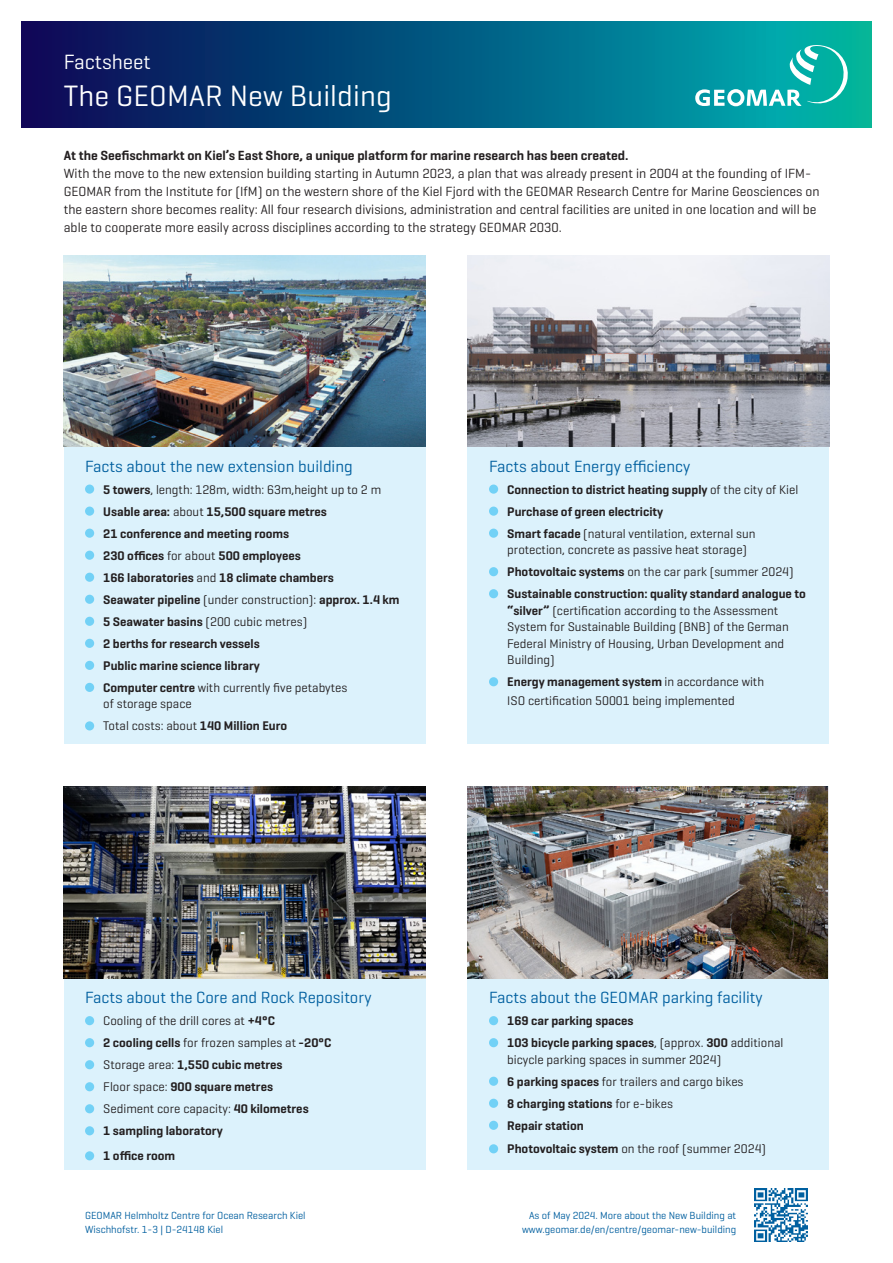
<style>
.page{position:relative;width:893px;height:1263px;background:#fff}
.page>*{position:absolute;margin:0;border:0;box-sizing:border-box;transform-origin:0 0}
.poster_subhead{font:30px "Geogrotesque";letter-spacing:.005em;color:#fff}
.poster_subhead-2{font:21px "Geogrotesque";color:#fff}
.t1{font:16.5px "Geogrotesque";color:#005f9f}
.t2{font:13.5px/18px "Geogrotesque";color:#231f20}
.t3{font:600 13.5px "Geogrotesque";color:#231f20}
.t4{font:12.75px/16.5px "Geogrotesque";color:#231f20}
.t5{font:600 12.75px "Geogrotesque";color:#231f20}
.t6{font:10.5px "Geogrotesque";color:#005f9f}
.s1{font-weight:600}
.s2{font-weight:400}
</style>
<div class="page">
<div style="left:64px;top:446px;width:361px;height:298px;background:#dcf2fc"></div>
<div style="left:468px;top:446px;width:361px;height:298px;background:#dcf2fc"></div>
<div style="left:64px;top:977px;width:361px;height:192px;background:#dcf2fc"></div>
<div style="left:468px;top:977px;width:361px;height:192px;background:#dcf2fc"></div>
<div style="left:489px;top:484px;width:9px;height:10px;background:#72d1f6;border-radius:50%"></div>
<div style="left:489px;top:507px;width:9px;height:9px;background:#72d1f6;border-radius:50%"></div>
<div style="left:489px;top:529px;width:9px;height:9px;background:#72d1f6;border-radius:50%"></div>
<div style="left:489px;top:567px;width:9px;height:9px;background:#72d1f6;border-radius:50%"></div>
<div style="left:489px;top:589px;width:9px;height:9px;background:#72d1f6;border-radius:50%"></div>
<div style="left:489px;top:677px;width:9px;height:9px;background:#72d1f6;border-radius:50%"></div>
<img style="left:64px;top:787px;width:361px;height:191px">
<img style="left:468px;top:787px;width:360px;height:191px">
<img style="left:64px;top:255px;width:361px;height:191px">
<img style="left:468px;top:255px;width:361px;height:191px">
<svg style="left:21px;top:21px;width:851px;height:107px;background:#03547d"></svg>
<svg style="left:695px;top:43px;width:156px;height:64px;background:#27b3b3"></svg>
<div style="left:85px;top:484px;width:9px;height:10px;background:#72d1f6;border-radius:50%"></div>
<div style="left:85px;top:507px;width:9px;height:9px;background:#72d1f6;border-radius:50%"></div>
<div style="left:85px;top:529px;width:9px;height:9px;background:#72d1f6;border-radius:50%"></div>
<div style="left:85px;top:551px;width:9px;height:9px;background:#72d1f6;border-radius:50%"></div>
<div style="left:85px;top:573px;width:9px;height:9px;background:#72d1f6;border-radius:50%"></div>
<div style="left:85px;top:595px;width:9px;height:9px;background:#72d1f6;border-radius:50%"></div>
<div style="left:85px;top:617px;width:9px;height:9px;background:#72d1f6;border-radius:50%"></div>
<div style="left:85px;top:639px;width:9px;height:9px;background:#72d1f6;border-radius:50%"></div>
<div style="left:85px;top:661px;width:9px;height:9px;background:#72d1f6;border-radius:50%"></div>
<div style="left:85px;top:683px;width:9px;height:9px;background:#72d1f6;border-radius:50%"></div>
<div style="left:85px;top:721px;width:9px;height:9px;background:#72d1f6;border-radius:50%"></div>
<div style="left:85px;top:1016px;width:9px;height:9px;background:#72d1f6;border-radius:50%"></div>
<div style="left:85px;top:1038px;width:9px;height:9px;background:#72d1f6;border-radius:50%"></div>
<div style="left:85px;top:1060px;width:9px;height:9px;background:#72d1f6;border-radius:50%"></div>
<div style="left:85px;top:1082px;width:9px;height:9px;background:#72d1f6;border-radius:50%"></div>
<div style="left:85px;top:1104px;width:9px;height:9px;background:#72d1f6;border-radius:50%"></div>
<div style="left:85px;top:1126px;width:9px;height:9px;background:#72d1f6;border-radius:50%"></div>
<div style="left:85px;top:1151px;width:9px;height:9px;background:#72d1f6;border-radius:50%"></div>
<div style="left:489px;top:1016px;width:9px;height:9px;background:#72d1f6;border-radius:50%"></div>
<div style="left:489px;top:1038px;width:9px;height:9px;background:#72d1f6;border-radius:50%"></div>
<div style="left:489px;top:1077px;width:9px;height:9px;background:#72d1f6;border-radius:50%"></div>
<div style="left:489px;top:1099px;width:9px;height:9px;background:#72d1f6;border-radius:50%"></div>
<div style="left:489px;top:1121px;width:9px;height:9px;background:#72d1f6;border-radius:50%"></div>
<div style="left:489px;top:1144px;width:9px;height:9px;background:#72d1f6;border-radius:50%"></div>
<img style="left:755px;top:1188px;width:53px;height:54px">
<p class="poster_subhead-2" style="left:64px;top:49px;width:89px">Factsheet</p>
<p class="poster_subhead" style="left:64px;top:77px;width:330px">The GEOMAR New Building</p>
<p class="t3" style="left:64px;top:147px;width:566px">At the Seefischmarkt on Kiel’s East Shore, a unique platform for marine research has been created.</p>
<p class="t2" style="left:64px;top:164px;width:757px">With the move to the new extension building starting in Autumn 2023, a plan that was already present in 2004 at the founding of IFM-GEOMAR from the Institute for (IfM) on the western shore of the Kiel Fjord with the GEOMAR Research Centre for Marine Geosciences on the eastern shore becomes reality: All four research divisions, administration and central facilities are united in one location and will be able to cooperate more easily across disciplines according to the strategy GEOMAR 2030.</p>
<p class="t1" style="left:85px;top:456px;width:269px">Facts about the new extension building</p>
<p class="t4" style="left:103px;top:481px;width:279px"><span class="s1">5 towers</span>, length: 128m, width: 63m,height up to 2 m</p>
<p class="t5" style="left:103px;top:503px;width:225px">Usable area: <span class="s2">about</span> 15,500 square metres</p>
<p class="t5" style="left:103px;top:525px;width:187px">21 conference and meeting rooms</p>
<p class="t5" style="left:103px;top:547px;width:199px">230 offices <span class="s2">for about</span> 500 employees</p>
<p class="t5" style="left:103px;top:569px;width:232px">166 laboratories <span class="s2">and</span> 18 climate chambers</p>
<p class="t5" style="left:103px;top:591px;width:298px">Seawater pipeline <span class="s2">(under construction):</span> approx. 1.4 km</p>
<p class="t4" style="left:103px;top:613px;width:206px"><span class="s1">5 Seawater basins</span> (200 cubic metres)</p>
<p class="t5" style="left:103px;top:636px;width:158px">2 berths for research vessels</p>
<p class="t5" style="left:103px;top:658px;width:158px">Public marine science library</p>
<p class="t4" style="left:103px;top:679px;width:246px"><span class="s1">Computer centre</span> with currently five petabytes of storage space</p>
<p class="t4" style="left:103px;top:717px;width:185px">Total costs: about <span class="s1">140 Million Euro</span></p>
<p class="t1" style="left:489px;top:456px;width:203px">Facts about Energy efficiency</p>
<p class="t5" style="left:507px;top:481px;width:292px">Connection to district heating supply <span class="s2">of the city of Kiel</span></p>
<p class="t5" style="left:507px;top:503px;width:158px">Purchase of green electricity</p>
<p class="t4" style="left:507px;top:525px;width:250px"><span class="s1">Smart facade</span> (natural ventilation, external sun protection, concrete as passive heat storage)</p>
<p class="t4" style="left:507px;top:563px;width:288px"><span class="s1">Photovoltaic systems</span> on the car park (summer 2024)</p>
<p class="t4" style="left:507px;top:585px;width:300px"><span class="s1">Sustainable construction: quality standard analogue to “silver”</span> (certification according to the Assessment System for Sustainable Building (BNB) of the German Federal Ministry of Housing, Urban Development and Building)</p>
<p class="t4" style="left:507px;top:672px;width:258px;line-height:18.9px"><span class="s1">Energy management system</span> in accordance with<br>ISO certification 50001 being implemented</p>
<p class="t1" style="left:85px;top:987px;width:288px">Facts about the Core and Rock Repository</p>
<p class="t4" style="left:103px;top:1012px;width:173px">Cooling of the drill cores at <span class="s1">+4°C</span></p>
<p class="t5" style="left:103px;top:1035px;width:229px">2 cooling cells <span class="s2">for frozen samples at</span> -20°C</p>
<p class="t5" style="left:103px;top:1057px;width:181px"><span class="s2">Storage area:</span> 1,550 cubic metres</p>
<p class="t5" style="left:103px;top:1079px;width:171px"><span class="s2">Floor space:</span> 900 square metres</p>
<p class="t4" style="left:103px;top:1100px;width:207px">Sediment core capacity: <span class="s1">40 kilometres</span></p>
<p class="t5" style="left:103px;top:1123px;width:121px">1 sampling laboratory</p>
<p class="t5" style="left:103px;top:1148px;width:73px">1 office room</p>
<p class="t6" style="left:85px;top:1209px;width:222px">GEOMAR Helmholtz Centre for Ocean Research Kiel</p>
<p class="t6" style="left:85px;top:1223px;width:140px">Wischhofstr. 1-3 | D-24148 Kiel</p>
<p class="t1" style="left:489px;top:987px;width:275px">Facts about the GEOMAR parking facility</p>
<p class="t5" style="left:507px;top:1013px;width:128px">169 car parking spaces</p>
<p class="t4" style="left:507px;top:1034px;width:278px"><span class="s1">103 bicycle parking spaces</span>, (approx. <span class="s1">300</span> additional bicycle parking spaces in summer 2024)</p>
<p class="t4" style="left:507px;top:1073px;width:238px"><span class="s1">6 parking spaces</span> for trailers and cargo bikes</p>
<p class="t5" style="left:507px;top:1095px;width:167px">8 charging stations <span class="s2">for e-bikes</span></p>
<p class="t5" style="left:507px;top:1117px;width:78px">Repair station</p>
<p class="t4" style="left:507px;top:1140px;width:260px"><span class="s1">Photovoltaic system</span> on the roof (summer 2024)</p>
<p class="t6" style="left:529px;top:1209px;width:209px">As of May 2024. More about the New Building at</p>
<p class="t6" style="left:522px;top:1223px;width:216px">www.geomar.de/en/centre/geomar-new-building</p>
</div>
